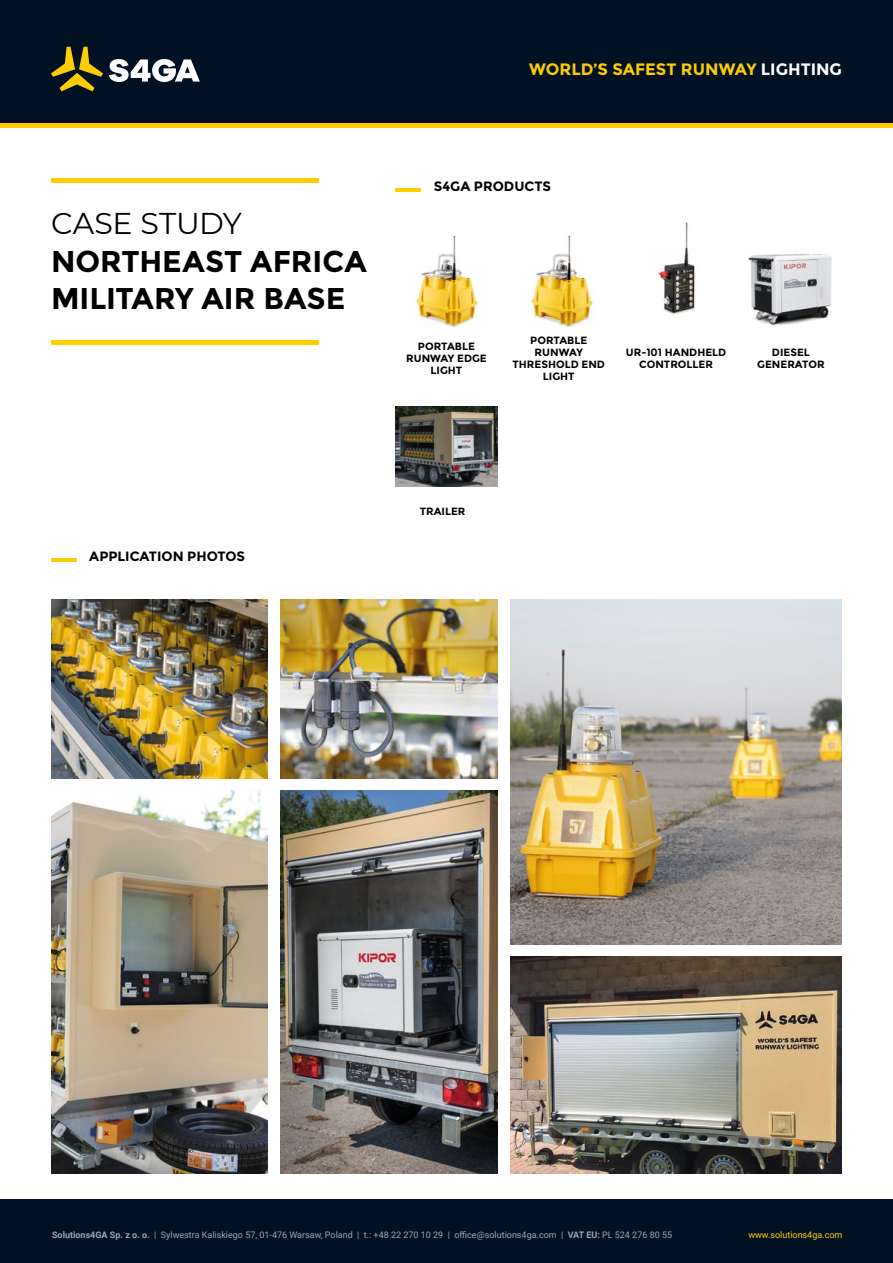
<style>
.page{position:relative;width:893px;height:1263px;background:#fff}
.page>*{position:absolute;margin:0;border:0;box-sizing:border-box;transform-origin:0 0}
.t1{font:700 30px/37.5px "Montserrat";color:#000}
.t2{font:30px "Montserrat";letter-spacing:-.005em;color:#000}
.t3{font:700 16.5px "Montserrat";color:#fc0}
.t4{font:700 13.5px "Montserrat";color:#000}
.t5{font:700 10.5px/12px "Montserrat";color:#000;text-align:center}
.t6{font:9px "Roboto";color:#9aa5b5}
.t7{font:9px "Roboto";color:#fc0}
.s1{color:#fff}
.s2{font-weight:700}
</style>
<div class="page">
<div style="left:0;top:0;width:893px;height:128px;background:#001123"></div>
<svg style="left:109px;top:59px;width:91px;height:23px"></svg>
<svg style="left:51px;top:47px;width:52px;height:44px"></svg>
<div style="left:0;top:1199px;width:893px;height:64px;background:#001123"></div>
<div style="left:0;top:123px;width:893px;height:5px;background:#fc0"></div>
<img style="left:415px;top:235px;width:64px;height:93px">
<img style="left:51px;top:600px;width:217px;height:178px">
<img style="left:281px;top:600px;width:216px;height:178px">
<img style="left:51px;top:791px;width:217px;height:383px">
<img style="left:281px;top:791px;width:216px;height:383px">
<img style="left:510px;top:957px;width:332px;height:217px">
<img style="left:510px;top:600px;width:332px;height:344px">
<img style="left:748px;top:253px;width:84px;height:73px">
<img style="left:530px;top:235px;width:64px;height:93px">
<img style="left:658px;top:222px;width:37px;height:93px">
<hr style="left:395px;top:188px;width:26px;height:3px;background:#fc0">
<hr style="left:51px;top:558px;width:26px;height:3px;background:#fc0">
<hr style="left:51px;top:179px;width:268px;height:4px;background:#fc0">
<hr style="left:51px;top:340px;width:268px;height:4px;background:#fc0">
<img style="left:395px;top:407px;width:102px;height:79px">
<h2 class="t3" style="left:529px;top:60px;width:314px">WORLD’S SAFEST RUNWAY <span class="s1">LIGHTING</span></h2>
<h1 class="t2" style="left:51px;top:203px;width:192px">CASE STUDY</h1>
<h1 class="t1" style="left:51px;top:242px;width:317px">NORTHEAST AFRICA<br>MILITARY AIR BASE</h1>
<h3 class="t4" style="left:434px;top:179px;width:119px">S4GA PRODUCTS</h3>
<p class="t5" style="left:512px;top:335px;width:94px">PORTABLE<br>RUNWAY<br>THRESHOLD END<br>LIGHT</p>
<p class="t5" style="left:406px;top:341px;width:82px">PORTABLE<br>RUNWAY EDGE<br>LIGHT</p>
<p class="t5" style="left:626px;top:347px;width:102px">UR-101 HANDHELD<br>CONTROLLER</p>
<p class="t5" style="left:757px;top:347px;width:69px">DIESEL<br>GENERATOR</p>
<h3 class="t4" style="left:89px;top:548px;width:157px">APPLICATION PHOTOS</h3>
<p class="t5" style="left:420px;top:506px;width:47px">TRAILER</p>
<p class="t6" style="left:52px;top:1228px;width:621px"><span class="s2">Solutions4GA Sp. z o. o.</span> | Sylwestra Kaliskiego 57, 01-476 Warsaw, Poland | t.: +48 22 270 10 29 | office@solutions4ga.com | <span class="s2">VAT EU:</span> PL 524 276 80 55</p>
<p class="t7" style="left:748px;top:1228px;width:95px">www.solutions4ga.com</p>
</div>
